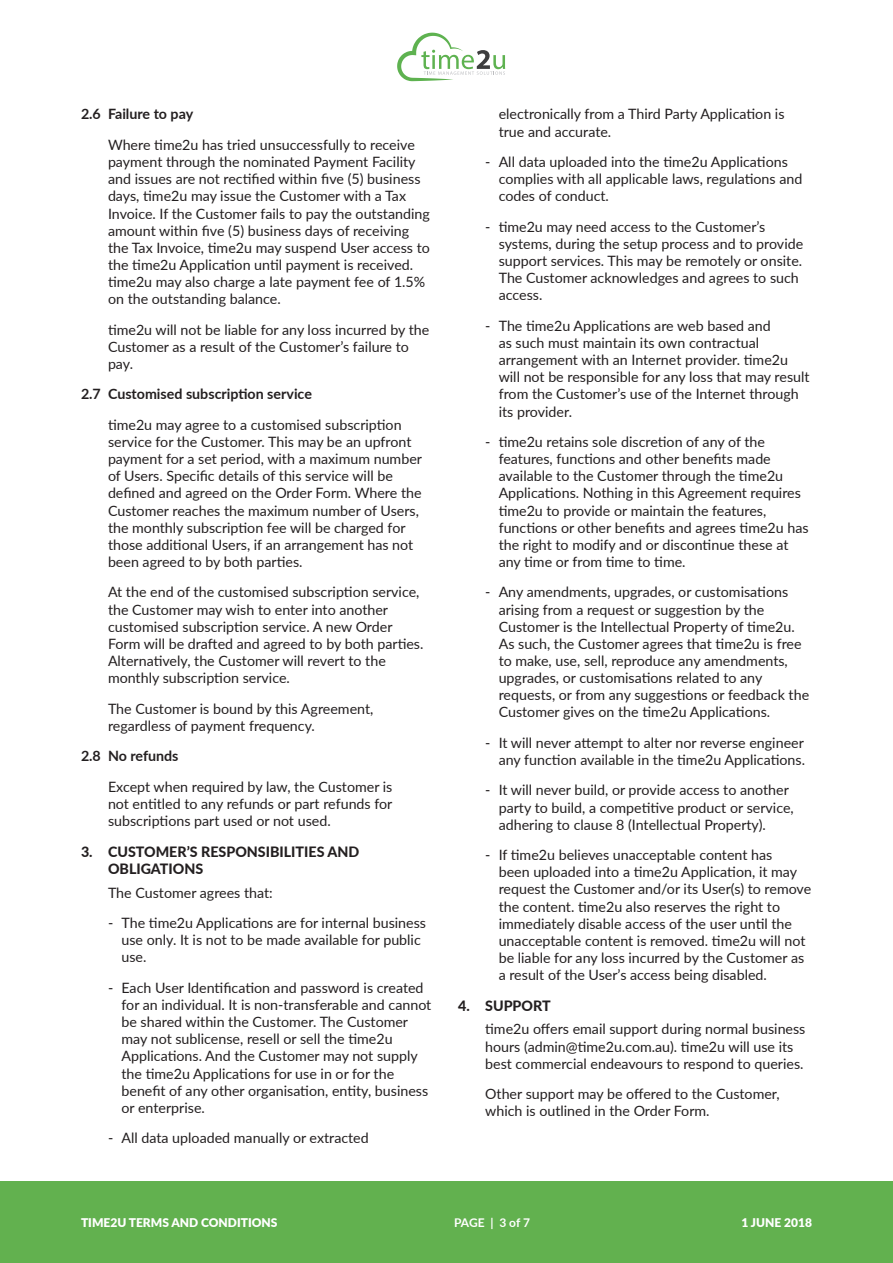
<style>
.page{position:relative;width:893px;height:1263px;background:#fff}
.page>*{position:absolute;margin:0;border:0;box-sizing:border-box;transform-origin:0 0}
.Normal_Indented{font:14.25px/17.1px "Lato";color:#231f20}
.t1{font:700 14.25px "Lato";color:#231f20}
.t2{font:800 14.25px/17.1px "Lato";color:#231f20}
.t3{font:900 12px "Lato";color:#fff}
.t4{font:700 12px "Lato";letter-spacing:-.015em;color:#fff}
</style>
<div class="page">
<div style="left:0;top:1182px;width:893px;height:81px;background:#62b14f"></div>
<svg style="left:397px;top:33px;width:108px;height:48px"></svg>
<p class="t1" style="left:81px;top:104px;width:114px">2.6 Failure to pay</p>
<p class="Normal_Indented" style="left:108px;top:136px;width:323px">Where time2u has tried unsuccessfully to receive payment through the nominated Payment Facility and issues are not rectified within five (5) business days, time2u may issue the Customer with a Tax Invoice. If the Customer fails to pay the outstanding amount within five (5) business days of receiving the Tax Invoice, time2u may suspend User access to the time2u Application until payment is received. time2u may also charge a late payment fee of 1.5% on the outstanding balance.</p>
<p class="Normal_Indented" style="left:108px;top:320px;width:323px">time2u will not be liable for any loss incurred by the<br>Customer as a result of the Customer’s failure to pay.</p>
<p class="t1" style="left:81px;top:384px;width:232px">2.7 Customised subscription service</p>
<p class="Normal_Indented" style="left:108px;top:416px;width:316px">time2u may agree to a customised subscription service for the Customer. This may be an upfront payment for a set period, with a maximum number of Users. Specific details of this service will be defined and agreed on the Order Form. Where the Customer reaches the maximum number of Users, the monthly subscription fee will be charged for those additional Users, if an arrangement has not been agreed to by both parties.</p>
<p class="Normal_Indented" style="left:108px;top:583px;width:317px">At the end of the customised subscription service, the Customer may wish to enter into another customised subscription service. A new Order Form will be drafted and agreed to by both parties.<br>Alternatively, the Customer will revert to the monthly subscription service.</p>
<p class="Normal_Indented" style="left:108px;top:699px;width:267px">The Customer is bound by this Agreement, regardless of payment frequency.</p>
<p class="t1" style="left:81px;top:745px;width:99px">2.8 No refunds</p>
<p class="Normal_Indented" style="left:108px;top:777px;width:286px;text-align:justify">Except when required by law, the Customer is not entitled to any refunds or part refunds for subscriptions part used or not used.</p>
<p class="t2" style="left:108px;top:842px;width:253px;text-indent:-27px">3. CUSTOMER’S RESPONSIBILITIES AND<br>OBLIGATIONS</p>
<p class="Normal_Indented" style="left:108px;top:883px;width:166px">The Customer agrees that:</p>
<p class="Normal_Indented" style="left:122px;top:914px;width:306px;text-indent:-14px">- The time2u Applications are for internal business use only. It is not to be made available for public use.</p>
<p class="Normal_Indented" style="left:122px;top:979px;width:311px;text-indent:-14px">- Each User Identification and password is created for an individual. It is non-transferable and cannot be shared within the Customer. The Customer may not sublicense, resell or sell the time2u Applications. And the Customer may not supply the time2u Applications for use in or for the benefit of any other organisation, entity, business or enterprise.</p>
<p class="Normal_Indented" style="left:108px;top:1129px;width:262px">- All data uploaded manually or extracted</p>
<p class="Normal_Indented" style="left:499px;top:105px;width:287px">electronically from a Third Party Application is true and accurate.</p>
<p class="Normal_Indented" style="left:499px;top:153px;width:305px;text-indent:-14px">- All data uploaded into the time2u Applications complies with all applicable laws, regulations and codes of conduct.</p>
<p class="Normal_Indented" style="left:499px;top:218px;width:306px;text-indent:-14px">- time2u may need access to the Customer’s systems, during the setup process and to provide support services. This may be remotely or onsite.<br>The Customer acknowledges and agrees to such access.</p>
<p class="Normal_Indented" style="left:499px;top:317px;width:312px;text-indent:-14px">- The time2u Applications are web based and<br>as such must maintain its own contractual arrangement with an Internet provider. time2u will not be responsible for any loss that may result from the Customer’s use of the Internet through its provider.</p>
<p class="Normal_Indented" style="left:499px;top:433px;width:311px;text-indent:-14px">- time2u retains sole discretion of any of the features, functions and other benefits made available to the Customer through the time2u Applications. Nothing in this Agreement requires time2u to provide or maintain the features, functions or other benefits and agrees time2u has the right to modify and or discontinue these at any time or from time to time.</p>
<p class="Normal_Indented" style="left:499px;top:583px;width:312px;text-indent:-14px">- Any amendments, upgrades, or customisations arising from a request or suggestion by the Customer is the Intellectual Property of time2u.<br>As such, the Customer agrees that time2u is free to make, use, sell, reproduce any amendments, upgrades, or customisations related to any requests, or from any suggestions or feedback the Customer gives on the time2u Applications.</p>
<p class="Normal_Indented" style="left:485px;top:733px;width:321px;text-align:right">- It will never attempt to alter nor reverse engineer any function available in the time2u Applications.</p>
<p class="Normal_Indented" style="left:499px;top:781px;width:297px;text-indent:-14px">- It will never build, or provide access to another party to build, a competitive product or service, adhering to clause 8 (Intellectual Property).</p>
<p class="Normal_Indented" style="left:499px;top:846px;width:314px;text-indent:-14px">- If time2u believes unacceptable content has<br>been uploaded into a time2u Application, it may request the Customer and/or its User(s) to remove the content. time2u also reserves the right to immediately disable access of the user until the unacceptable content is removed. time2u will not be liable for any loss incurred by the Customer as a result of the User’s access being disabled.</p>
<p class="t2" style="left:458px;top:996px;width:94px">4. SUPPORT</p>
<p class="Normal_Indented" style="left:485px;top:1020px;width:322px">time2u offers email support during normal business hours (admin@time2u.com.au). time2u will use its best commercial endeavours to respond to queries.</p>
<p class="Normal_Indented" style="left:485px;top:1085px;width:296px">Other support may be offered to the Customer, which is outlined in the Order Form.</p>
<p class="t3" style="left:81px;top:1214px;width:198px">TIME2U TERMS AND CONDITIONS</p>
<p class="t4" style="left:454px;top:1214px;width:77px">PAGE | 3 of 7</p>
<p class="t3" style="left:741px;top:1214px;width:72px">1 JUNE 2018</p>
</div>
